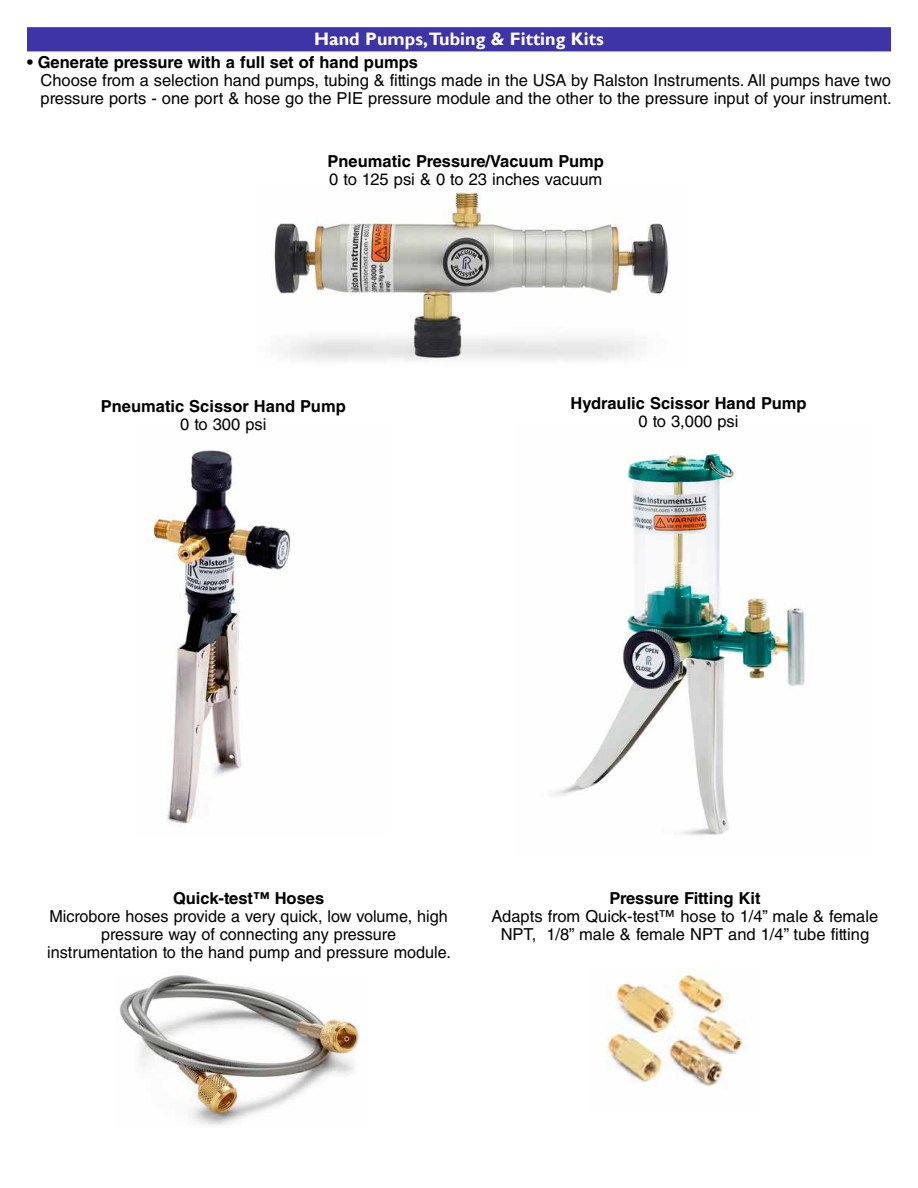
<style>
.page{position:relative;width:918px;height:1188px;background:#fff}
.page>*{position:absolute;margin:0;border:0;box-sizing:border-box;transform-origin:0 0}
.t1{font:700 18px "Gill Sans";color:#fff}
.t2{font:16.5px/18px "Helvetica LT Std";color:#000;text-align:center}
.t3{font:700 16.5px "Helvetica LT Std";color:#000}
</style>
<div class="page">
<img style="left:147px;top:450px;width:144px;height:374px">
<img style="left:274px;top:191px;width:395px;height:170px">
<img style="left:551px;top:448px;width:254px;height:388px">
<img style="left:606px;top:972px;width:138px;height:115px">
<img style="left:119px;top:975px;width:241px;height:150px">
<div style="left:27px;top:27px;width:864px;height:24px;background:#3e34a8"></div>
<p class="t1" style="left:314px;top:29px;width:291px">Hand Pumps,Tubing &amp; Fitting Kits</p>
<p class="t3" style="left:27px;top:52px;width:393px">• Generate pressure with a full set of hand pumps</p>
<p class="t2" style="left:40px;top:72px;width:853px;text-align:left">Choose from a selection hand pumps, tubing &amp; fittings made in the USA by Ralston Instruments. All pumps have two pressure ports - one port &amp; hose go the PIE pressure module and the other to the pressure input of your instrument.</p>
<p class="t3" style="left:328px;top:151px;width:278px">Pneumatic Pressure/Vacuum Pump</p>
<p class="t2" style="left:329px;top:171px;width:274px">0 to 125 psi &amp; 0 to 23 inches vacuum</p>
<p class="t3" style="left:101px;top:396px;width:246px">Pneumatic Scissor Hand Pump</p>
<p class="t2" style="left:180px;top:415px;width:88px">0 to 300 psi</p>
<p class="t3" style="left:570px;top:394px;width:238px">Hydraulic Scissor Hand Pump</p>
<p class="t2" style="left:638px;top:413px;width:102px">0 to 3,000 psi</p>
<p class="t3" style="left:173px;top:888px;width:153px">Quick-test™ Hoses</p>
<p class="t2" style="left:47px;top:907px;width:405px">Microbore hoses provide a very quick, low volume, high pressure way of connecting any pressure instrumentation to the hand pump and pressure module.</p>
<p class="t3" style="left:609px;top:888px;width:153px">Pressure Fitting Kit</p>
<p class="t2" style="left:492px;top:907px;width:388px">Adapts from Quick-test™ hose to 1/4” male &amp; female<br>NPT, 1/8” male &amp; female NPT and 1/4” tube fitting</p>
</div>
